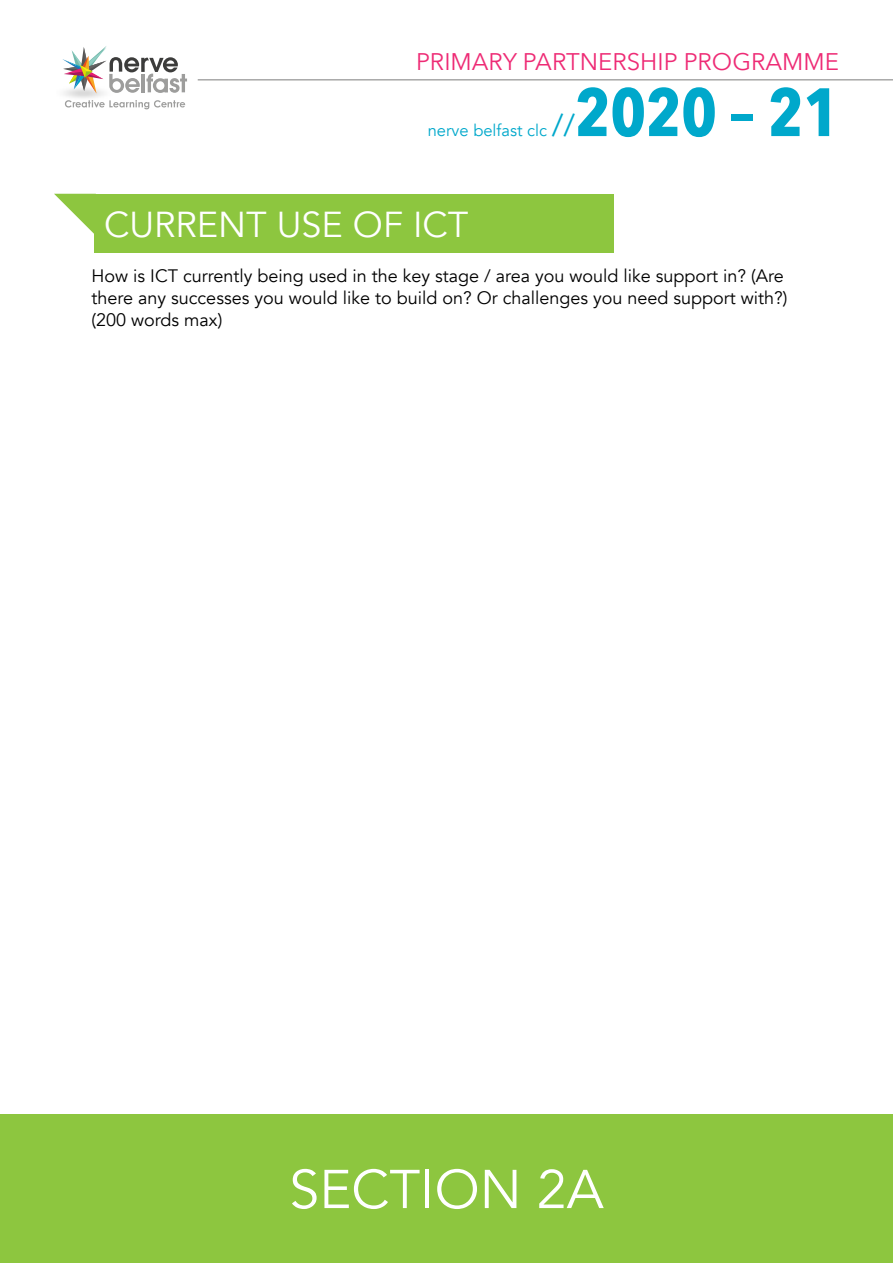
<style>
.page{position:relative;width:893px;height:1263px;background:#fff}
.page>*{position:absolute;margin:0;border:0;box-sizing:border-box;transform-origin:0 0}
.t1{font:54px "Avenir";color:#fff}
.t2{font:36px "Avenir";color:#fff}
.t3{font:24px "Avenir Next";color:#ee2b75}
.t4{font:18px/21.6px "Avenir";color:#000}
.t5{font:16.5px "Avenir";color:#00a8cb}
.s1{font-family:"Avenir Next";font-size:31.5px}
.s2{font-family:"Avenir Next Condensed";font-weight:700;font-size:67.5px}
</style>
<div class="page">
<div style="left:0;top:1114px;width:893px;height:149px;background:#8dc63f"></div>
<div style="left:94px;top:194px;width:520px;height:59px;background:#8dc63f"></div>
<svg style="left:54px;top:194px;width:40px;height:40px"></svg>
<hr style="left:198px;top:79px;width:695px;height:1px;background:#8b8b8a">
<svg style="left:62px;top:46px;width:125px;height:48px"></svg>
<svg style="left:65px;top:100px;width:120px;height:9px"></svg>
<h3 class="t3" style="left:416px;top:46px;width:424px">PRIMARY PARTNERSHIP PROGRAMME</h3>
<p class="t5" style="left:428px;top:119px;width:413px">nerve belfast clc <span class="s1">//</span><span class="s2">2020 – 21</span></p>
<h2 class="t2" style="left:104px;top:201px;width:366px">CURRENT USE OF ICT</h2>
<p class="t4" style="left:92px;top:266px;width:697px">How is ICT currently being used in the key stage / area you would like support in? (Are there any successes you would like to build on? Or challenges you need support with?) (200 words max)</p>
<h1 class="t1" style="left:289px;top:1154px;width:316px">SECTION 2A</h1>
</div>
